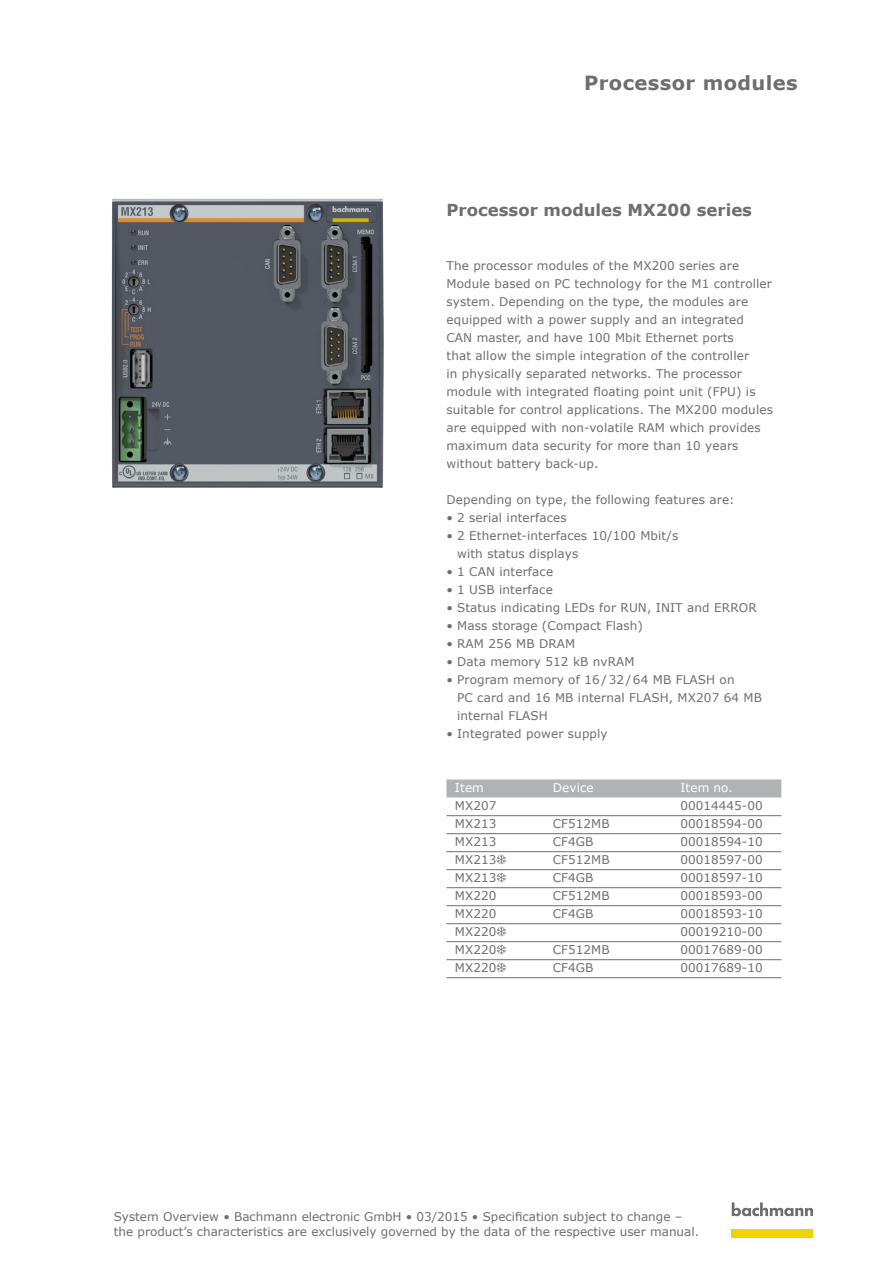
<style>
.page{position:relative;width:893px;height:1263px;background:#fff}
.page>*{position:absolute;margin:0;border:0;box-sizing:border-box;transform-origin:0 0}
.t1{font:700 19.5px "Verdana";letter-spacing:.02em;color:#6e6e6e}
.t2{font:700 16.5px "Verdana";color:#6e6e6e}
.t3{font:12px/18px "Verdana";letter-spacing:.01em;color:#6e6e6e}
.t4{font:12px "Verdana";letter-spacing:.01em;color:#fff}
</style>
<div class="page">
<img style="left:112px;top:198px;width:271px;height:290px">
<div style="left:446px;top:779px;width:335px;height:18px;background:#b1b2b3"></div>
<hr style="left:446px;top:815px;width:335px;height:1px;background:#6e6e6e">
<hr style="left:446px;top:833px;width:335px;height:1px;background:#6e6e6e">
<hr style="left:446px;top:851px;width:335px;height:1px;background:#6e6e6e">
<hr style="left:446px;top:869px;width:335px;height:1px;background:#6e6e6e">
<hr style="left:446px;top:887px;width:335px;height:1px;background:#6e6e6e">
<hr style="left:446px;top:905px;width:335px;height:1px;background:#6e6e6e">
<hr style="left:446px;top:923px;width:335px;height:1px;background:#6e6e6e">
<hr style="left:446px;top:941px;width:335px;height:1px;background:#6e6e6e">
<hr style="left:446px;top:959px;width:335px;height:1px;background:#6e6e6e">
<hr style="left:446px;top:977px;width:335px;height:1px;background:#6e6e6e">
<svg style="left:496px;top:854px;width:10px;height:10px"></svg>
<svg style="left:496px;top:872px;width:10px;height:10px"></svg>
<svg style="left:496px;top:926px;width:10px;height:10px"></svg>
<svg style="left:496px;top:944px;width:10px;height:10px"></svg>
<svg style="left:496px;top:962px;width:10px;height:10px"></svg>
<svg style="left:732px;top:1202px;width:81px;height:15px"></svg>
<div style="left:732px;top:1229px;width:81px;height:8px;background:#f0d400"></div>
<h1 class="t1" style="left:584px;top:69px;width:215px">Processor modules</h1>
<h2 class="t2" style="left:446px;top:199px;width:307px">Processor modules MX200 series</h2>
<p class="t3" style="left:446px;top:257px;width:328px">The processor modules of the MX200 series are Module based on PC technology for the M1 controller system. Depending on the type, the modules are equipped with a power supply and an integrated<br>CAN master, and have 100 Mbit Ethernet ports<br>that allow the simple integration of the controller<br>in physically separated networks. The processor module with integrated floating point unit (FPU) is suitable for control applications. The MX200 modules are equipped with non-volatile RAM which provides maximum data security for more than 10 years without battery back-up.</p>
<p class="t3" style="left:446px;top:491px;width:290px">Depending on type, the following features are:</p>
<p class="t3" style="left:446px;top:509px;width:122px">• 2 serial interfaces</p>
<p class="t3" style="left:457px;top:527px;width:223px;text-indent:-11px">• 2 Ethernet-interfaces 10/100 Mbit/s with status displays</p>
<p class="t3" style="left:446px;top:563px;width:108px">• 1 CAN interface</p>
<p class="t3" style="left:446px;top:581px;width:108px">• 1 USB interface</p>
<p class="t3" style="left:446px;top:599px;width:312px">• Status indicating LEDs for RUN, INIT and ERROR</p>
<p class="t3" style="left:446px;top:617px;width:198px">• Mass storage (Compact Flash)</p>
<p class="t3" style="left:446px;top:635px;width:130px">• RAM 256 MB DRAM</p>
<p class="t3" style="left:446px;top:653px;width:190px">• Data memory 512 kB nvRAM</p>
<p class="t3" style="left:457px;top:671px;width:306px;text-indent:-11px">• Program memory of 16/32/64 MB FLASH on<br>PC card and 16 MB internal FLASH, MX207 64 MB internal FLASH</p>
<p class="t3" style="left:446px;top:725px;width:163px">• Integrated power supply</p>
<p class="t4" style="left:455px;top:780px;width:30px">Item</p>
<p class="t4" style="left:553px;top:780px;width:42px">Device</p>
<p class="t4" style="left:680px;top:780px;width:54px">Item no.</p>
<p class="t3" style="left:455px;top:797px;width:43px">MX207</p>
<p class="t3" style="left:680px;top:797px;width:84px">00014445-00</p>
<p class="t3" style="left:455px;top:815px;width:43px">MX213</p>
<p class="t3" style="left:553px;top:815px;width:58px">CF512MB</p>
<p class="t3" style="left:680px;top:815px;width:84px">00018594-00</p>
<p class="t3" style="left:455px;top:833px;width:43px">MX213</p>
<p class="t3" style="left:553px;top:833px;width:42px">CF4GB</p>
<p class="t3" style="left:680px;top:833px;width:84px">00018594-10</p>
<p class="t3" style="left:455px;top:851px;width:43px">MX213</p>
<p class="t3" style="left:553px;top:851px;width:58px">CF512MB</p>
<p class="t3" style="left:680px;top:851px;width:84px">00018597-00</p>
<p class="t3" style="left:455px;top:869px;width:43px">MX213</p>
<p class="t3" style="left:553px;top:869px;width:42px">CF4GB</p>
<p class="t3" style="left:680px;top:869px;width:84px">00018597-10</p>
<p class="t3" style="left:455px;top:887px;width:43px">MX220</p>
<p class="t3" style="left:553px;top:887px;width:58px">CF512MB</p>
<p class="t3" style="left:680px;top:887px;width:84px">00018593-00</p>
<p class="t3" style="left:455px;top:905px;width:43px">MX220</p>
<p class="t3" style="left:553px;top:905px;width:42px">CF4GB</p>
<p class="t3" style="left:680px;top:905px;width:84px">00018593-10</p>
<p class="t3" style="left:455px;top:923px;width:43px">MX220</p>
<p class="t3" style="left:680px;top:923px;width:84px">00019210-00</p>
<p class="t3" style="left:455px;top:941px;width:43px">MX220</p>
<p class="t3" style="left:553px;top:941px;width:58px">CF512MB</p>
<p class="t3" style="left:680px;top:941px;width:84px">00017689-00</p>
<p class="t3" style="left:455px;top:959px;width:43px">MX220</p>
<p class="t3" style="left:553px;top:959px;width:42px">CF4GB</p>
<p class="t3" style="left:680px;top:959px;width:84px">00017689-10</p>
<p class="t3" style="left:114px;top:1209px;width:587px;line-height:14.4px">System Overview • Bachmann electronic GmbH • 03/2015 • Specification subject to change – the product’s characteristics are exclusively governed by the data of the respective user manual.</p>
</div>
